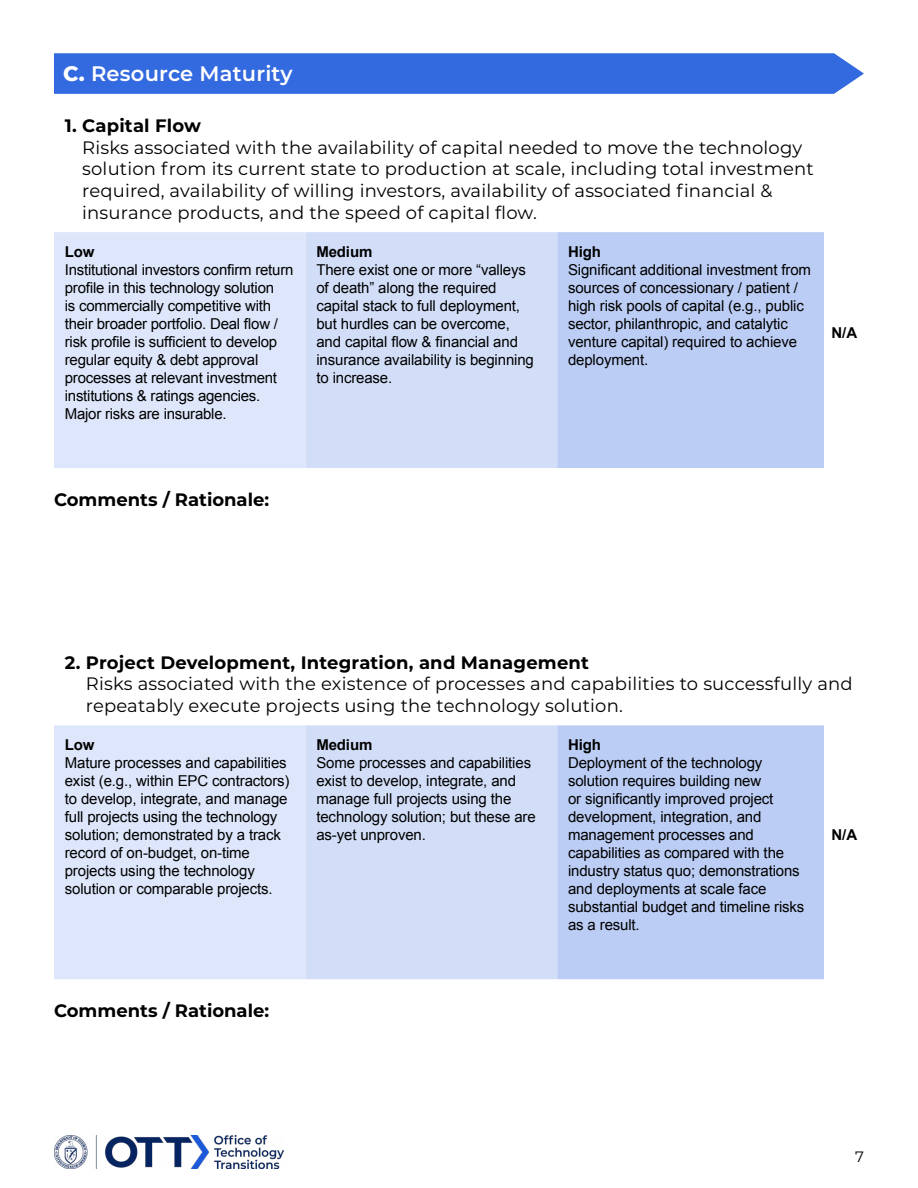
<style>
.page{position:relative;width:918px;height:1188px;background:#fff}
.page>*{position:absolute;margin:0;border:0;box-sizing:border-box;transform-origin:0 0}
.t1{font:600 21px "Montserrat";letter-spacing:.01em;color:#fff}
.t2{font:18px/21.6px "Montserrat";letter-spacing:.01em;color:#000}
.t3{font:700 18px "Montserrat";letter-spacing:.01em;color:#000}
.t4{font:15px/18px "Arial";letter-spacing:-.01em;color:#000}
.t5{font:700 15px "Arial";letter-spacing:-.01em;color:#000}
.t6{font:15px "Montserrat";color:#000}
.s1{font-weight:800}
</style>
<div class="page">
<img style="left:54px;top:1136px;width:229px;height:33px">
<svg style="left:54px;top:232px;width:770px;height:236px;background:#cddaf7"></svg>
<div style="left:54px;top:53px;width:810px;height:41px;background:#336adf"></div>
<svg style="left:54px;top:725px;width:770px;height:255px;background:#cddaf7"></svg>
<h1 class="t1" style="left:63px;top:59px;width:231px"><span class="s1">C.</span> Resource Maturity</h1>
<p class="t3" style="left:65px;top:113px;width:138px">1. Capital Flow</p>
<p class="t2" style="left:82px;top:136px;width:733px">Risks associated with the availability of capital needed to move the technology solution from its current state to production at scale, including total investment required, availability of willing investors, availability of associated financial &amp; insurance products, and the speed of capital flow.</p>
<p class="t5" style="left:65px;top:241px;width:31px">Low</p>
<p class="t4" style="left:65px;top:260px;width:230px">Institutional investors confirm return profile in this technology solution<br>is commercially competitive with their broader portfolio. Deal flow / risk profile is sufficient to develop regular equity &amp; debt approval processes at relevant investment institutions &amp; ratings agencies.<br>Major risks are insurable.</p>
<p class="t5" style="left:316px;top:241px;width:57px">Medium</p>
<p class="t4" style="left:316px;top:260px;width:219px">There exist one or more “valleys of death” along the required capital stack to full deployment, but hurdles can be overcome, and capital flow &amp; financial and insurance availability is beginning to increase.</p>
<p class="t5" style="left:568px;top:241px;width:34px">High</p>
<p class="t4" style="left:568px;top:260px;width:245px">Significant additional investment from sources of concessionary / patient / high risk pools of capital (e.g., public sector, philanthropic, and catalytic venture capital) required to achieve deployment.</p>
<p class="t5" style="left:831px;top:322px;width:27px">N/A</p>
<p class="t3" style="left:54px;top:487px;width:217px">Comments / Rationale:</p>
<p class="t3" style="left:65px;top:649px;width:526px">2. Project Development, Integration, and Management</p>
<p class="t2" style="left:86px;top:672px;width:768px">Risks associated with the existence of processes and capabilities to successfully and repeatably execute projects using the technology solution.</p>
<p class="t5" style="left:65px;top:735px;width:31px">Low</p>
<p class="t4" style="left:65px;top:754px;width:226px">Mature processes and capabilities exist (e.g., within EPC contractors) to develop, integrate, and manage full projects using the technology solution; demonstrated by a track record of on-budget, on-time projects using the technology solution or comparable projects.</p>
<p class="t5" style="left:316px;top:735px;width:57px">Medium</p>
<p class="t4" style="left:316px;top:754px;width:221px">Some processes and capabilities exist to develop, integrate, and manage full projects using the technology solution; but these are as-yet unproven.</p>
<p class="t5" style="left:568px;top:735px;width:34px">High</p>
<p class="t4" style="left:568px;top:754px;width:238px">Deployment of the technology solution requires building new<br>or significantly improved project development, integration, and management processes and capabilities as compared with the industry status quo; demonstrations and deployments at scale face substantial budget and timeline risks as a result.</p>
<p class="t5" style="left:831px;top:825px;width:27px">N/A</p>
<p class="t3" style="left:54px;top:998px;width:217px">Comments / Rationale:</p>
<p class="t6" style="left:855px;top:1147px;width:10px">7</p>
</div>
